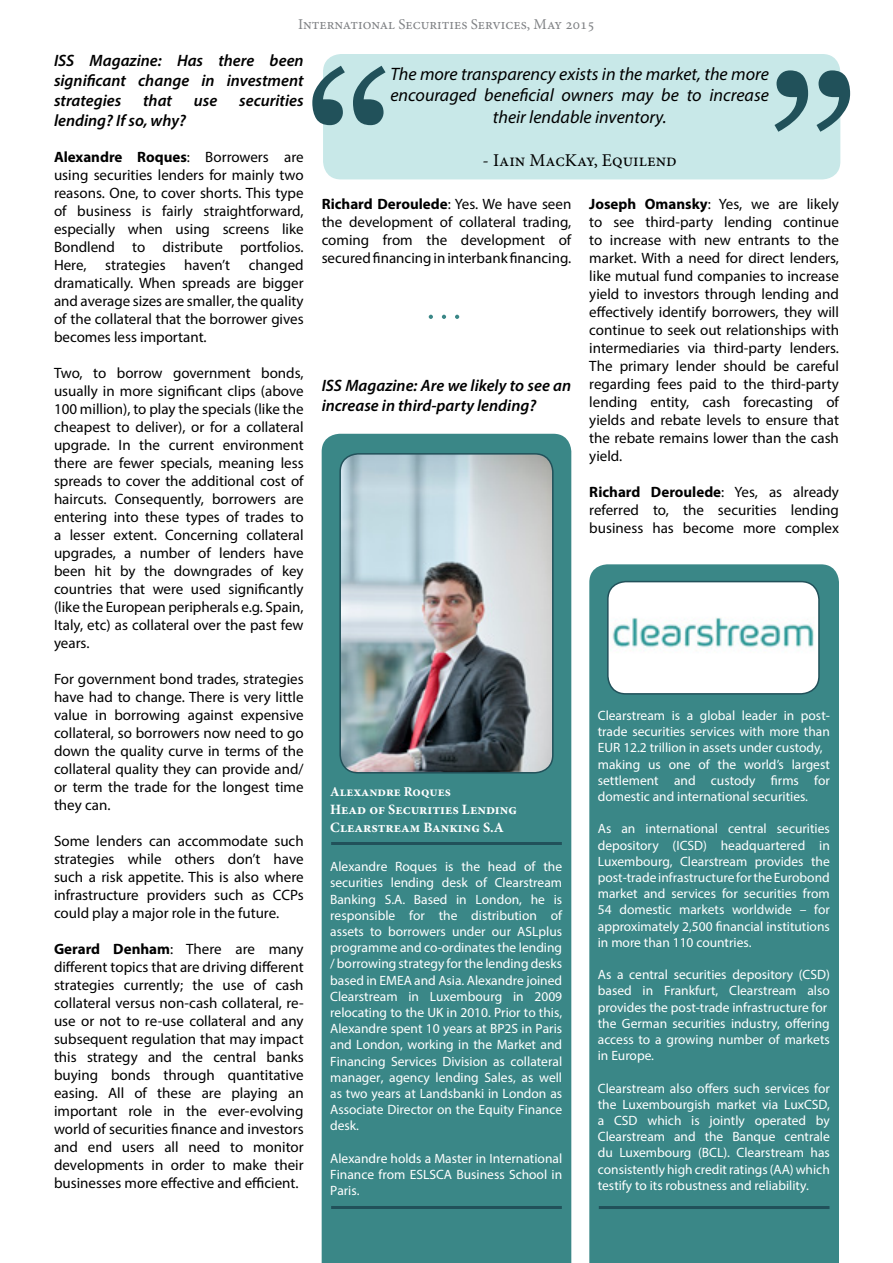
<style>
.page{position:relative;width:893px;height:1263px;background:#fff}
.page>*{position:absolute;margin:0;border:0;box-sizing:border-box;transform-origin:0 0}
.t1{font:232.5px "Georgia";color:#21515a}
.t2{font:225px "Georgia";color:#21515a}
.t3{font:italic 18px/21.6px "Myriad Pro";color:#000;text-align:center}
.t4{font:18px "Minion Pro";color:#000}
.t5{font:italic 600 16.5px/19.8px "Myriad Pro";color:#000;text-align:justify}
.t6{font:15px/18px "Myriad Pro";color:#000;text-align:justify}
.t7{font:15px "Minion Pro";color:#808285}
.t8{font:700 14.25px/18px "Minion Pro";color:#fff}
.t9{font:13.5px/16.2px "Myriad Pro";color:#fff;text-align:justify}
.t10{font:700 13.5px "Minion Pro";color:#fff}
.s1{font-weight:700}
</style>
<div class="page">
<div style="left:322px;top:434px;width:249px;height:829px;background:#3a8787"></div>
<img style="left:340px;top:454px;width:213px;height:319px">
<div style="left:339px;top:453px;width:215px;height:320px;border:2px solid #21515a;border-radius:18px"></div>
<hr style="left:331px;top:842px;width:231px;height:3px;background:#21515a">
<hr style="left:331px;top:1206px;width:231px;height:3px;background:#21515a">
<svg style="left:429px;top:315px;width:4px;height:4px"></svg>
<svg style="left:455px;top:315px;width:4px;height:4px"></svg>
<svg style="left:442px;top:315px;width:4px;height:4px"></svg>
<div style="left:589px;top:564px;width:250px;height:699px;background:#3a8787"></div>
<div style="left:608px;top:582px;width:211px;height:112px;background:#fff;border-radius:18px"></div>
<img style="left:610px;top:617px;width:204px;height:33px">
<div style="left:607px;top:581px;width:213px;height:114px;border:2px solid #21515a;border-radius:18px"></div>
<hr style="left:599px;top:1206px;width:230px;height:3px;background:#21515a">
<div style="left:323px;top:54px;width:517px;height:125px;background:#c8e8e8;border-radius:18px"></div>
<p class="t7" style="left:298px;top:15px;width:298px">International Securities Services, May 2015</p>
<p class="t3" style="left:390px;top:63px;width:380px">The more transparency exists in the market, the more encouraged beneficial owners may be to increase their lendable inventory.</p>
<p class="t4" style="left:483px;top:148px;width:196px">- Iain MacKay, Equilend</p>
<p class="t5" style="left:54px;top:51px;width:251px">ISS Magazine: Has there been significant change in investment strategies</p>
<h2 class="t2" style="left:304px;top:20px;width:94px">“</h2>
<h1 class="t1" style="left:764px;top:23px;width:97px">”</h1>
<p class="t5" style="left:143px;top:90px;width:30px">that</p>
<p class="t5" style="left:194px;top:90px;width:25px">use</p>
<p class="t5" style="left:239px;top:90px;width:66px">securities</p>
<p class="t5" style="left:54px;top:110px;width:134px">lending? If so, why?</p>
<p class="t6" style="left:54px;top:148px;width:251px"><span class="s1">Alexandre Roques</span>: Borrowers are using securities lenders for mainly two reasons. One, to cover shorts. This type of business is fairly straightforward, especially when using screens like Bondlend to distribute portfolios.<br>Here, strategies haven’t changed dramatically. When spreads are bigger and average sizes are smaller, the quality of the collateral that the borrower gives becomes less important.</p>
<p class="t6" style="left:54px;top:364px;width:251px">Two, to borrow government bonds, usually in more significant clips (above 100 million), to play the specials (like the cheapest to deliver), or for a collateral upgrade. In the current environment there are fewer specials, meaning less spreads to cover the additional cost of haircuts. Consequently, borrowers are entering into these types of trades to a lesser extent. Concerning collateral upgrades, a number of lenders have been hit by the downgrades of key countries that were used significantly (like the European peripherals e.g. Spain, Italy, etc) as collateral over the past few years.</p>
<p class="t6" style="left:54px;top:670px;width:251px">For government bond trades, strategies have had to change. There is very little value in borrowing against expensive collateral, so borrowers now need to go down the quality curve in terms of the collateral quality they can provide and/ or term the trade for the longest time they can.</p>
<p class="t6" style="left:54px;top:832px;width:251px">Some lenders can accommodate such strategies while others don’t have such a risk appetite. This is also where infrastructure providers such as CCPs could play a major role in the future.</p>
<p class="t6" style="left:54px;top:940px;width:251px"><span class="s1">Gerard Denham</span>: There are many different topics that are driving different strategies currently; the use of cash collateral versus non-cash collateral, re&shy;use or not to re-use collateral and any subsequent regulation that may impact this strategy and the central banks buying bonds through quantitative easing. All of these are playing an important role in the ever-evolving world of securities finance and investors and end users all need to monitor developments in order to make their businesses more effective and efficient.</p>
<p class="t6" style="left:322px;top:195px;width:251px"><span class="s1">Richard Deroulede</span>: Yes. We have seen the development of collateral trading, coming from the development of secured financing in interbank financing.</p>
<p class="t6" style="left:589px;top:195px;width:251px"><span class="s1">Joseph Omansky</span>: Yes, we are likely to see third-party lending continue to increase with new entrants to the market. With a need for direct lenders, like mutual fund companies to increase yield to investors through lending and effectively identify borrowers, they will continue to seek out relationships with intermediaries via third-party lenders.<br>The primary lender should be careful regarding fees paid to the third-party lending entity, cash forecasting of yields and rebate levels to ensure that the rebate remains lower than the cash yield.</p>
<p class="t6" style="left:589px;top:483px;width:251px"><span class="s1">Richard Deroulede</span>: Yes, as already referred to, the securities lending business has become more complex</p>
<p class="t5" style="left:322px;top:375px;width:251px">ISS Magazine: Are we likely to see an increase in third-party lending?</p>
<p class="t9" style="left:598px;top:707px;width:234px;text-align:left">Clearstream is a global leader in post&shy;trade securities services with more than EUR 12.2 trillion in assets under custody, making us one of the world’s largest settlement and custody firms for domestic and international securities.</p>
<p class="t9" style="left:598px;top:820px;width:234px">As an international central securities depository (ICSD) headquartered in Luxembourg, Clearstream provides the post-trade infrastructure for the Eurobond market and services for securities from 54 domestic markets worldwide – for approximately 2,500 financial institutions in more than 110 countries.</p>
<p class="t9" style="left:598px;top:966px;width:234px;text-align:left">As a central securities depository (CSD) based in Frankfurt, Clearstream also provides the post-trade infrastructure for the German securities industry, offering access to a growing number of markets in Europe.</p>
<p class="t9" style="left:598px;top:1080px;width:234px">Clearstream also offers such services for the Luxembourgish market via LuxCSD, a CSD which is jointly operated by Clearstream and the Banque centrale du Luxembourg (BCL). Clearstream has consistently high credit ratings (AA) which testify to its robustness and reliability.</p>
<p class="t10" style="left:330px;top:782px;width:122px">Alexandre Roques</p>
<p class="t8" style="left:330px;top:801px;width:188px">Head of Securities Lending<br>Clearstream Banking S.A</p>
<p class="t9" style="left:330px;top:858px;width:234px">Alexandre Roques is the head of the securities lending desk of Clearstream Banking S.A. Based in London, he is responsible for the distribution of assets to borrowers under our ASLplus programme and co-ordinates the lending / borrowing strategy for the lending desks based in EMEA and Asia. Alexandre joined Clearstream in Luxembourg in 2009 relocating to the UK in 2010. Prior to this, Alexandre spent 10 years at BP2S in Paris and London, working in the Market and Financing Services Division as collateral manager, agency lending Sales, as well as two years at Landsbanki in London as Associate Director on the Equity Finance desk.</p>
<p class="t9" style="left:330px;top:1150px;width:234px">Alexandre holds a Master in International Finance from ESLSCA Business School in Paris.</p>
</div>
